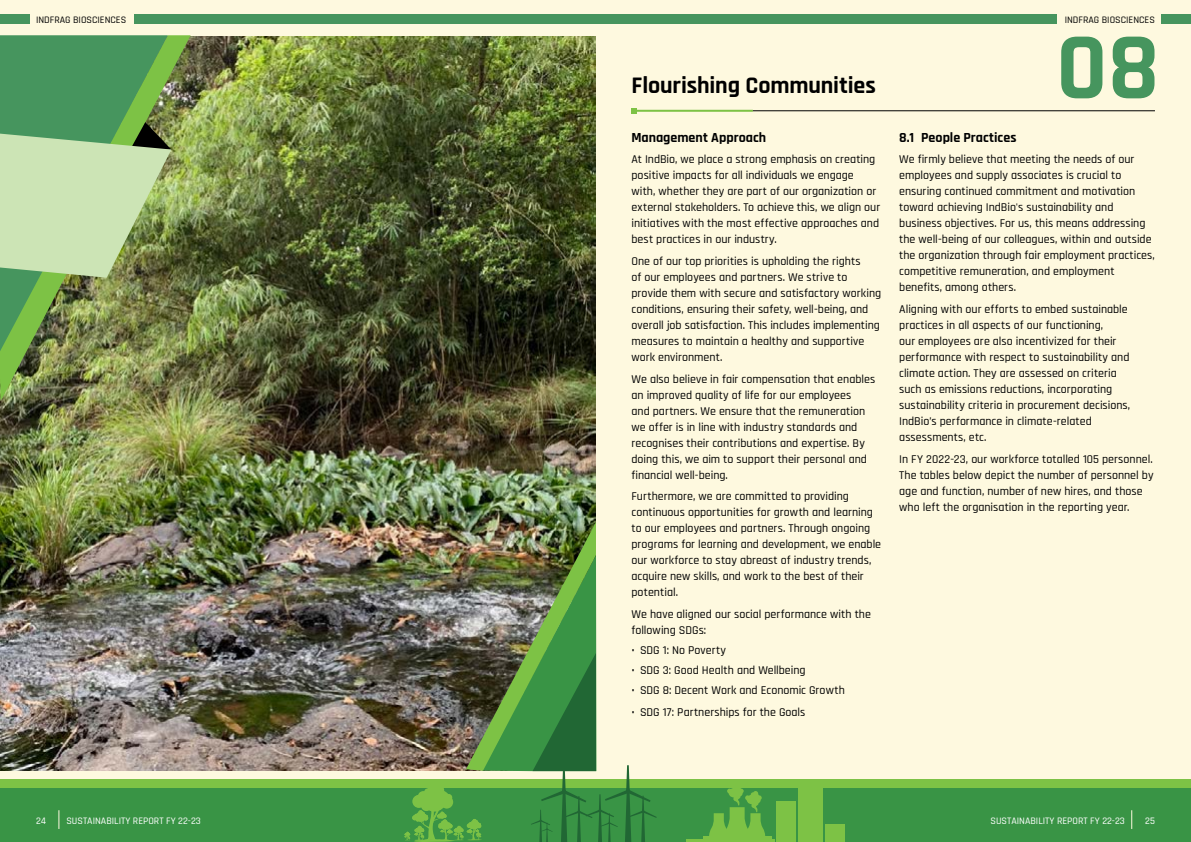
<style>
.page{position:relative;width:1191px;height:842px;background:#fef9df}
.page>*{position:absolute;margin:0;border:0;box-sizing:border-box;transform-origin:0 0}
.t1{font:700 96px "Rajdhani";color:#46955e}
.t2{font:700 24px "Rajdhani";letter-spacing:-.005em;color:#000}
.t3{font:700 14px "Rajdhani";color:#000}
.t4{font:500 12px/16px "Rajdhani";color:#000}
.t5{font:500 10px "Rajdhani";color:#fff}
.t6{font:500 10px "Rajdhani";color:#000}
</style>
<div class="page">
<div style="left:0;top:779px;width:1191px;height:54px;background:#7dc245"></div>
<div style="left:0;top:788px;width:1191px;height:54px;background:#399445"></div>
<svg style="left:1131px;top:810px;width:1px;height:19px"></svg>
<svg style="left:58px;top:810px;width:1px;height:19px"></svg>
<div style="left:134px;top:14px;width:461px;height:10px;background:#46955e"></div>
<div style="left:595px;top:14px;width:462px;height:10px;background:#46955e"></div>
<div style="left:0;top:14px;width:30px;height:10px;background:#46955e"></div>
<div style="left:1161px;top:14px;width:30px;height:10px;background:#46955e"></div>
<hr style="left:685px;top:839px;width:89px;height:3px;background:#7dc245">
<div style="left:703px;top:837px;width:68px;height:5px;background:#7dc245"></div>
<svg style="left:709px;top:788px;width:56px;height:49px"></svg>
<div style="left:776px;top:801px;width:19px;height:41px;background:#7dc245"></div>
<div style="left:825px;top:824px;width:20px;height:18px;background:#7dc245"></div>
<div style="left:798px;top:783px;width:25px;height:59px;background:#7dc245"></div>
<hr style="left:631px;top:110px;width:122px;height:2px;background:#7dc245">
<hr style="left:753px;top:111px;width:402px;height:1px;background:#000">
<svg style="left:631px;top:108px;width:5px;height:5px"></svg>
<img style="left:0;top:36px;width:595px;height:735px">
<img style="left:0;top:35px;width:191px;height:366px">
<img style="left:404px;top:522px;width:252px;height:320px">
<svg style="left:0;top:122px;width:171px;height:156px;background:#acc895"></svg>
<p class="t6" style="left:36px;top:14px;width:92px">INDFRAG BIOSCIENCES</p>
<h2 class="t2" style="left:631px;top:71px;width:246px">Flourishing Communities</h2>
<p class="t3" style="left:631px;top:129px;width:136px">Management Approach</p>
<p class="t4" style="left:631px;top:152px;width:250px">At IndBio, we place a strong emphasis on creating positive impacts for all individuals we engage with, whether they are part of our organization or external stakeholders. To achieve this, we align our initiatives with the most effective approaches and best practices in our industry.</p>
<p class="t4" style="left:631px;top:253px;width:251px">One of our top priorities is upholding the rights<br>of our employees and partners. We strive to provide them with secure and satisfactory working conditions, ensuring their safety, well-being, and overall job satisfaction. This includes implementing measures to maintain a healthy and supportive work environment.</p>
<p class="t4" style="left:631px;top:371px;width:245px">We also believe in fair compensation that enables an improved quality of life for our employees<br>and partners. We ensure that the remuneration we offer is in line with industry standards and recognises their contributions and expertise. By doing this, we aim to support their personal and financial well-being.</p>
<p class="t4" style="left:631px;top:489px;width:251px">Furthermore, we are committed to providing continuous opportunities for growth and learning to our employees and partners. Through ongoing programs for learning and development, we enable our workforce to stay abreast of industry trends, acquire new skills, and work to the best of their potential.</p>
<p class="t4" style="left:631px;top:606px;width:241px">We have aligned our social performance with the following SDGs:</p>
<p class="t4" style="left:631px;top:643px;width:96px">• SDG 1: No Poverty</p>
<p class="t4" style="left:631px;top:663px;width:176px">• SDG 3: Good Health and Wellbeing</p>
<p class="t4" style="left:631px;top:683px;width:215px">• SDG 8: Decent Work and Economic Growth</p>
<p class="t4" style="left:631px;top:704px;width:175px">• SDG 17: Partnerships for the Goals</p>
<p class="t6" style="left:1064px;top:14px;width:92px">INDFRAG BIOSCIENCES</p>
<h1 class="t1" style="left:1056px;top:9px;width:105px">08</h1>
<p class="t3" style="left:899px;top:129px;width:119px">8.1 People Practices</p>
<p class="t4" style="left:899px;top:152px;width:257px">We firmly believe that meeting the needs of our employees and supply associates is crucial to ensuring continued commitment and motivation toward achieving IndBio's sustainability and business objectives. For us, this means addressing the well-being of our colleagues, within and outside the organization through fair employment practices, competitive remuneration, and employment benefits, among others.</p>
<p class="t4" style="left:899px;top:301px;width:232px">Aligning with our efforts to embed sustainable practices in all aspects of our functioning,<br>our employees are also incentivized for their performance with respect to sustainability and climate action. They are assessed on criteria such as emissions reductions, incorporating sustainability criteria in procurement decisions, IndBio’s performance in climate-related assessments, etc.</p>
<p class="t4" style="left:899px;top:451px;width:256px">In FY 2022-23, our workforce totalled 105 personnel.<br>The tables below depict the number of personnel by age and function, number of new hires, and those who left the organisation in the reporting year.</p>
<p class="t5" style="left:36px;top:815px;width:12px">24</p>
<p class="t5" style="left:66px;top:815px;width:136px">SUSTAINABILITY REPORT FY 22-23</p>
<p class="t5" style="left:1145px;top:815px;width:11px">25</p>
<p class="t5" style="left:990px;top:815px;width:136px">SUSTAINABILITY REPORT FY 22-23</p>
</div>
